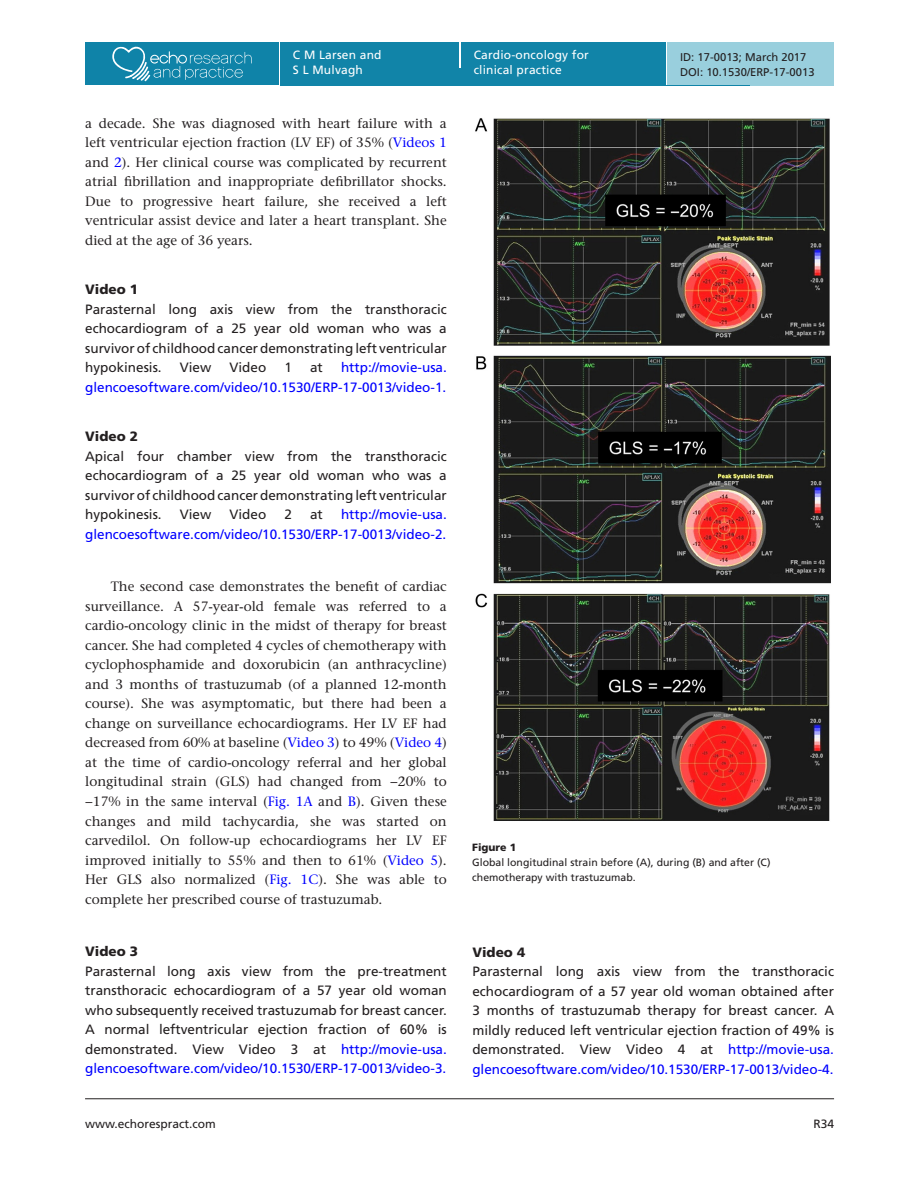
<style>
.page{position:relative;width:919px;height:1187px;background:#fff}
.page>*{position:absolute;margin:0;border:0;box-sizing:border-box;transform-origin:0 0}
.TXT_Video{font:13.5px/19.5px "Frutiger LT Std";color:#231f20;text-align:justify}
.TXI{font:500 13.5px/19.5px "Stone Serif Std";color:#231f20;text-align:justify}
.TXT{font:500 13.5px/19.5px "Stone Serif Std";color:#231f20;text-align:justify}
.TXT_Video-2{font:13.5px/19.5px "Frutiger LT Std";color:#00f;text-align:right}
.H1_Video{font:900 13.5px "Frutiger LT Std";color:#231f20}
.t1{font:12px/14.7px "Frutiger LT Std";letter-spacing:.015em;color:#fff}
.t2{font:12px "Frutiger LT Std";color:#231f20}
.t3{font:11.25px "Frutiger LT Std";color:#231f20}
.FC{font:10.5px/14.7px "Frutiger LT Std";color:#231f20}
.FC-2{font:900 10.5px "Frutiger LT Std";color:#231f20}
.s1{color:#00f}
</style>
<div class="page">
<div style="left:85px;top:43px;width:194px;height:42px;background:#0f83a8"></div>
<svg style="left:112px;top:46px;width:139px;height:36px"></svg>
<div style="left:280px;top:51px;width:553px;height:34px;background:#1184a8"></div>
<div style="left:280px;top:43px;width:179px;height:8px;background:#1184a8"></div>
<hr style="left:459px;top:43px;width:2px;height:25px;background:#fff">
<div style="left:461px;top:43px;width:205px;height:42px;background:#1184a8"></div>
<hr style="left:666px;top:43px;width:1px;height:42px;background:#fff">
<div style="left:667px;top:43px;width:83px;height:42px;background:#99cfdd"></div>
<div style="left:750px;top:68px;width:83px;height:17px;background:#99cfdd"></div>
<div style="left:750px;top:43px;width:83px;height:25px;background:#99cfdd"></div>
<hr style="left:85px;top:1098px;width:749px;height:1px;background:#231f20">
<img style="left:475px;top:118px;width:356px;height:703px">
<p class="t1" style="left:293px;top:48px;width:90px">C M Larsen and<br>S L Mulvagh</p>
<p class="t1" style="left:473px;top:48px;width:117px">Cardio-oncology for clinical practice</p>
<p class="t3" style="left:680px;top:51px;width:128px">ID: 17-0013; March 2017</p>
<p class="t3" style="left:680px;top:65px;width:136px">DOI: 10.1530/ERP-17-0013</p>
<p class="TXT" style="left:85px;top:113px;width:363px">a decade. She was diagnosed with heart failure with a left ventricular ejection fraction (LV EF) of 35% (<span class="s1">Videos 1 </span>and <span class="s1">2</span>). Her clinical course was complicated by recurrent atrial fibrillation and inappropriate defibrillator shocks.<br>Due to progressive heart failure, she received a left ventricular assist device and later a heart transplant. She died at the age of 36 years.</p>
<p class="H1_Video" style="left:85px;top:281px;width:54px">Video 1</p>
<p class="TXT_Video" style="left:85px;top:299px;width:363px">Parasternal long axis view from the transthoracic echocardiogram of a 25 year old woman who was a survivor of childhood cancer demonstrating left ventricular hypokinesis.</p>
<p class="TXT_Video-2" style="left:85px;top:358px;width:363px">http://movie-usa. glencoesoftware.com/video/10.1530/ERP-17-0013/video-1.</p>
<p class="H1_Video" style="left:85px;top:428px;width:54px">Video 2</p>
<p class="TXT_Video" style="left:85px;top:446px;width:363px">Apical four chamber view from the transthoracic echocardiogram of a 25 year old woman who was a survivor of childhood cancer demonstrating left ventricular hypokinesis.</p>
<p class="TXT_Video" style="left:180px;top:358px;width:33px">View</p>
<p class="TXT_Video" style="left:229px;top:358px;width:38px">Video</p>
<p class="TXT_Video" style="left:284px;top:358px;width:9px">1</p>
<p class="TXT_Video" style="left:310px;top:358px;width:14px">at</p>
<p class="TXT_Video-2" style="left:85px;top:505px;width:363px">http://movie-usa. glencoesoftware.com/video/10.1530/ERP-17-0013/video-2.</p>
<p class="TXI" style="left:85px;top:577px;width:363px;text-indent:26px">The second case demonstrates the benefit of cardiac surveillance. A 57-year-old female was referred to a cardio-oncology clinic in the midst of therapy for breast cancer. She had completed 4 cycles of chemotherapy with cyclophosphamide and doxorubicin (an anthracycline) and 3 months of trastuzumab (of a planned 12-month course). She was asymptomatic, but there had been a change on surveillance echocardiograms. Her LV EF had decreased from 60% at baseline (<span class="s1">Video 3</span>) to 49% (<span class="s1">Video 4</span>) at the time of cardio-oncology referral and her global longitudinal strain (GLS) had changed from −20% to −17% in the same interval (<span class="s1">Fig. 1A</span> and <span class="s1">B</span>). Given these changes and mild tachycardia, she was started on carvedilol. On follow-up echocardiograms her LV EF improved initially to 55% and then to 61% (<span class="s1">Video 5</span>).<br>Her GLS also normalized (<span class="s1">Fig. 1C</span>). She was able to complete her prescribed course of trastuzumab.</p>
<p class="H1_Video" style="left:85px;top:943px;width:54px">Video 3</p>
<p class="TXT_Video" style="left:85px;top:961px;width:363px">Parasternal long axis view from the pre-treatment transthoracic echocardiogram of a 57 year old woman who subsequently received trastuzumab for breast cancer.<br>A normal leftventricular ejection fraction of 60% is demonstrated. View Video 3 at <span class="s1">http://movie-usa. glencoesoftware.com/video/10.1530/ERP-17-0013/video-3.</span></p>
<p class="TXT_Video" style="left:180px;top:505px;width:33px">View</p>
<p class="TXT_Video" style="left:229px;top:505px;width:38px">Video</p>
<p class="TXT_Video" style="left:284px;top:505px;width:9px">2</p>
<p class="TXT_Video" style="left:310px;top:505px;width:14px">at</p>
<p class="FC-2" style="left:472px;top:841px;width:45px">Figure 1</p>
<p class="FC" style="left:472px;top:855px;width:300px">Global longitudinal strain before (A), during (B) and after (C) chemotherapy with trastuzumab.</p>
<p class="H1_Video" style="left:472px;top:943px;width:54px">Video 4</p>
<p class="TXT_Video" style="left:472px;top:961px;width:363px">Parasternal long axis view from the transthoracic echocardiogram of a 57 year old woman obtained after 3 months of trastuzumab therapy for breast cancer. A mildly reduced left ventricular ejection fraction of 49% is demonstrated. View Video 4 at <span class="s1">http://movie-usa. glencoesoftware.com/video/10.1530/ERP-17-0013/video-4.</span></p>
<p class="t2" style="left:85px;top:1117px;width:132px">www.echorespract.com</p>
<p class="t2" style="left:813px;top:1117px;width:22px">R34</p>
</div>
